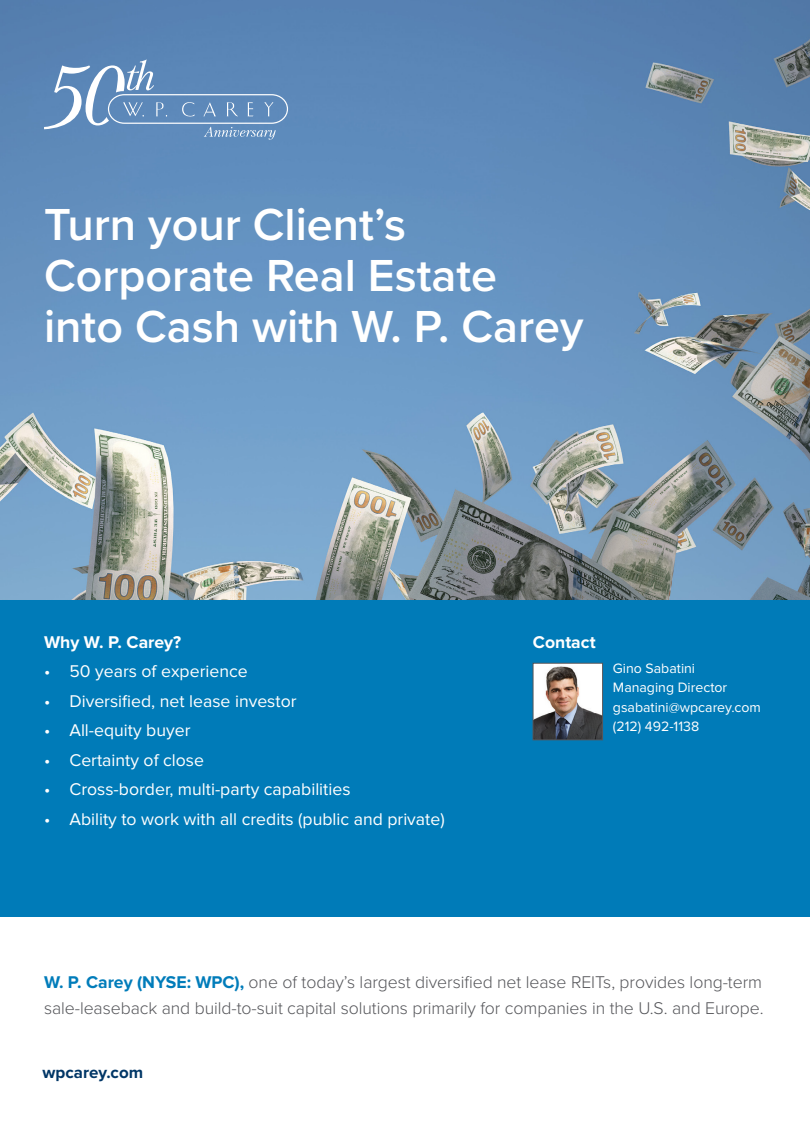
<style>
.page{position:relative;width:810px;height:1134px;background:#fff}
.page>*{position:absolute;margin:0;border:0;box-sizing:border-box;transform-origin:0 0}
.t1{font:600 46.5px/51.2px "Proxima Nova";color:#fff}
.t2{font:300 17.7px/26.4px "Proxima Nova";letter-spacing:-.005em;color:#55565a}
.t3{font:17.7px "Proxima Nova";color:#fff}
.t4{font:700 17.7px "Proxima Nova";color:#fff}
.t5{font:700 16.95px "Proxima Nova";color:#003666}
.t6{font:14.1px/19.2px "Proxima Nova";color:#fff}
.s1{font-weight:700;color:#007cba}
</style>
<div class="page">
<img style="left:0;top:0;width:810px;height:601px">
<div style="left:0;top:601px;width:810px;height:316px;background:#007bb8"></div>
<img style="left:535px;top:665px;width:66px;height:73px">
<div style="left:533px;top:663px;width:70px;height:77px;border:1px solid #55565a"></div>
<svg style="left:44px;top:59px;width:244px;height:81px;background:#6e95c0"></svg>
<h1 class="t1" style="left:44px;top:198px;width:541px">Turn your Client’s<br>Corporate Real Estate into Cash with W. P. Carey</h1>
<p class="t4" style="left:44px;top:632px;width:139px">Why W. P. Carey?</p>
<p class="t3" style="left:44px;top:661px;width:205px">• 50 years of experience</p>
<p class="t3" style="left:44px;top:691px;width:254px">• Diversified, net lease investor</p>
<p class="t3" style="left:44px;top:720px;width:148px">• All-equity buyer</p>
<p class="t3" style="left:44px;top:750px;width:162px">• Certainty of close</p>
<p class="t3" style="left:44px;top:779px;width:308px">• Cross-border, multi-party capabilities</p>
<p class="t3" style="left:44px;top:809px;width:402px">• Ability to work with all credits (public and private)</p>
<p class="t4" style="left:533px;top:632px;width:64px">Contact</p>
<p class="t6" style="left:613px;top:659px;width:150px">Gino Sabatini<br>Managing Director gsabatini@wpcarey.com (212) 492-1138</p>
<p class="t2" style="left:44px;top:968px;width:721px"><span class="s1">W. P. Carey (NYSE: WPC),</span> one of today’s largest diversified net lease REITs, provides long-term sale-leaseback and build-to-suit capital solutions primarily for companies in the U.S. and Europe.</p>
<p class="t5" style="left:43px;top:1063px;width:102px">wpcarey.com</p>
</div>
